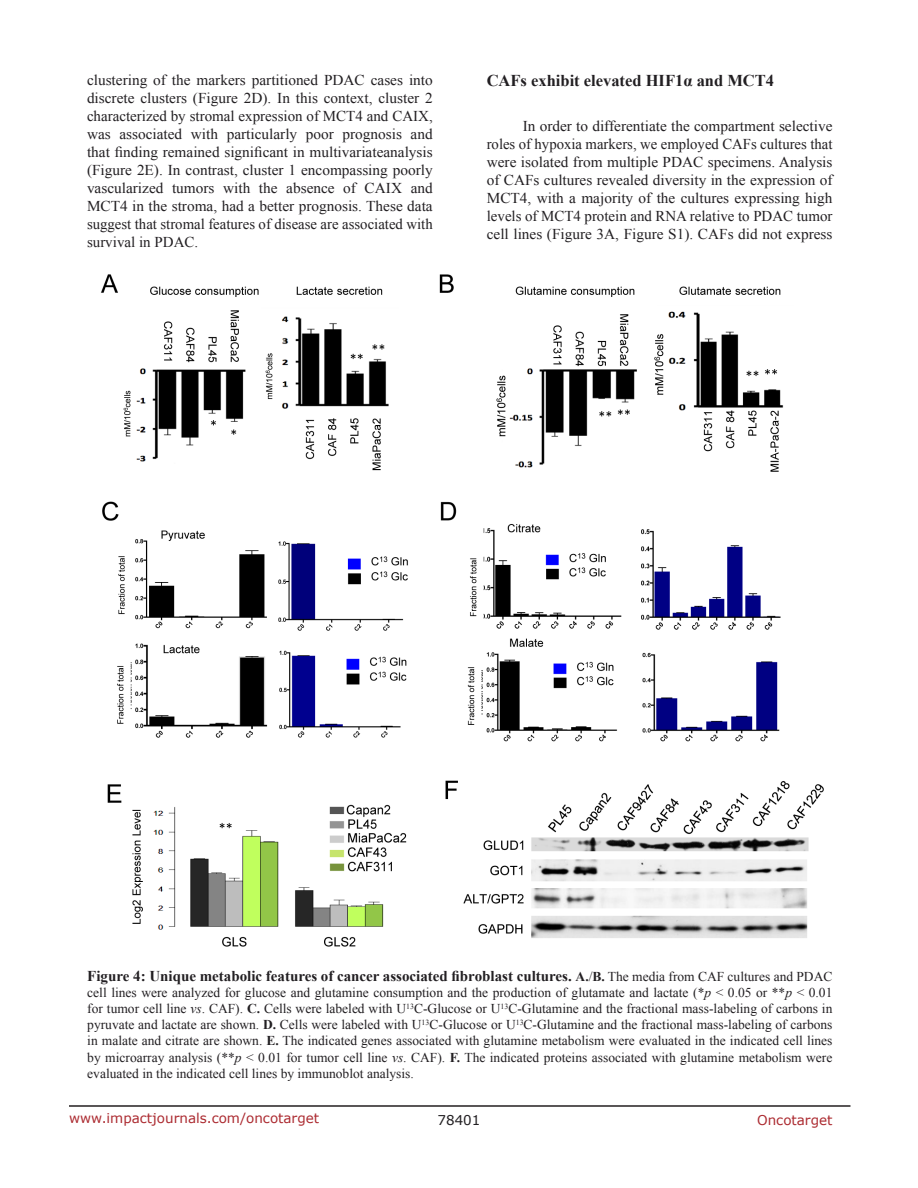
<style>
.page{position:relative;width:918px;height:1188px;background:#fff}
.page>*{position:absolute;margin:0;border:0;box-sizing:border-box;transform-origin:0 0}
.SubHeading{font:700 16.5px "Times New Roman";color:#221f22}
.BodyText{font:15px/18px "Times New Roman";color:#221f22;text-align:justify}
.FigureText{font:700 15px "Times New Roman";color:#221f22}
.FigureText-2{font:13.5px/16.2px "Times New Roman";color:#221f22;text-align:justify}
.t1{font:13.5px "Verdana";color:#ac2b31}
.t2{font:13.5px "Verdana";color:#221f22}
.s1{font-size:13.5px}
.s2{font-weight:400;font-size:13.5px}
.s3{font-style:italic}
.s4{font-weight:700}
</style>
<div class="page">
<hr style="left:69px;top:1105px;width:781px;height:2px;background:#231f20">
<img style="left:101px;top:274px;width:723px;height:673px">
<p class="BodyText" style="left:87px;top:71px;width:347px">clustering of the markers partitioned PDAC cases into discrete clusters (Figure 2D). In this context, cluster 2 characterized by stromal expression of MCT4 and CAIX, was associated with particularly poor prognosis and that finding remained significant in multivariateanalysis (Figure 2E). In contrast, cluster 1 encompassing poorly vascularized tumors with the absence of CAIX and MCT4 in the stroma, had a better prognosis. These data suggest that stromal features of disease are associated with survival in PDAC.</p>
<p class="SubHeading" style="left:487px;top:69px;width:289px">CAFs exhibit elevated HIF1α and MCT4</p>
<p class="BodyText" style="left:487px;top:117px;width:347px;text-indent:36px">In order to differentiate the compartment selective roles of hypoxia markers, we employed CAFs cultures that were isolated from multiple PDAC specimens. Analysis of CAFs cultures revealed diversity in the expression of MCT4, with a majority of the cultures expressing high levels of MCT4 protein and RNA relative to PDAC tumor cell lines (Figure 3A, Figure S1). CAFs did not express</p>
<p class="FigureText" style="left:87px;top:965px;width:747px">Figure 4: Unique metabolic features of cancer associated fibroblast cultures. <span class="s1">A.</span><span class="s2">/</span><span class="s1">B.</span> <span class="s2">The media from CAF cultures and PDAC</span></p>
<p class="FigureText-2" style="left:87px;top:984px;width:747px">cell lines were analyzed for glucose and glutamine consumption and the production of glutamate and lactate (*<span class="s3">p</span> &lt; 0.05 or **<span class="s3">p</span> &lt; 0.01 for tumor cell line <span class="s3">vs</span>. CAF). <span class="s4">C.</span> Cells were labeled with U<sup>13</sup>C-Glucose or U<sup>13</sup>C-Glutamine and the fractional mass-labeling of carbons in pyruvate and lactate are shown. <span class="s4">D.</span> Cells were labeled with U<sup>13</sup>C-Glucose or U<sup>13</sup>C-Glutamine and the fractional mass-labeling of carbons in malate and citrate are shown. <span class="s4">E.</span> The indicated genes associated with glutamine metabolism were evaluated in the indicated cell lines by microarray analysis (**<span class="s3">p</span> &lt; 0.01 for tumor cell line <span class="s3">vs</span>. CAF). <span class="s4">F.</span> The indicated proteins associated with glutamine metabolism were evaluated in the indicated cell lines by immunoblot analysis.</p>
<p class="t1" style="left:69px;top:1109px;width:252px">www.impactjournals.com/oncotarget</p>
<p class="t2" style="left:438px;top:1111px;width:44px">78401</p>
<p class="t1" style="left:757px;top:1111px;width:77px">Oncotarget</p>
</div>
